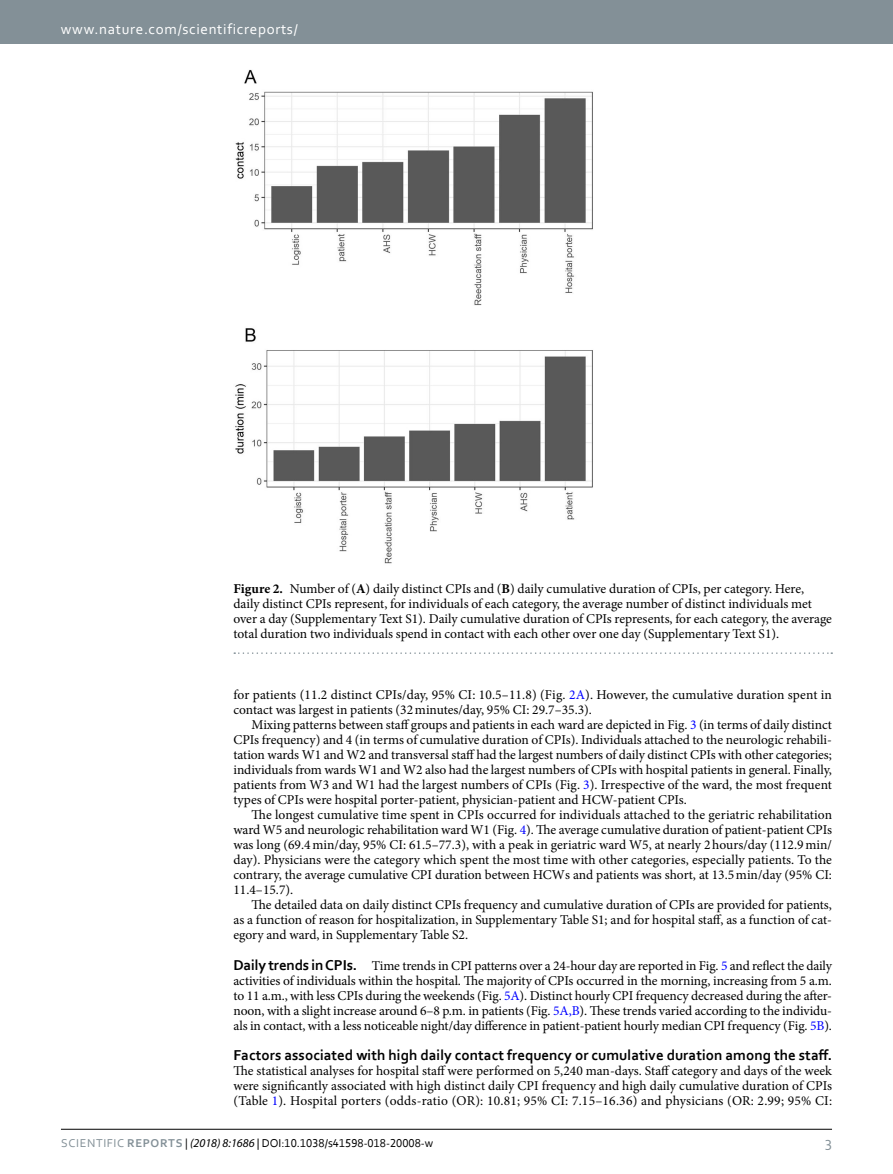
<style>
.page{position:relative;width:893px;height:1174px;background:#fff}
.page>*{position:absolute;margin:0;border:0;box-sizing:border-box;transform-origin:0 0}
.t1{font:700 15px "Corbel";color:#000}
.t2{font:15px "Corbel 2";letter-spacing:.045em;color:#fff}
.t3{font:15px "Corbel 2";color:#839097}
.t4{font:13.5px/15px "Minion Pro";color:#000;text-align:justify}
.t5{font:12px "Corbel";color:#000}
.s1{font-weight:700}
.s2{color:#00f}
.s3{font-family:"Corbel";font-weight:700;font-size:15px}
.s4{font-family:"Corbel 2";color:#839097}
.s5{font-family:"Corbel Bold 2";color:#839097}
.s6{font-family:"Corbel 2"}
.s7{font-family:"Myriad Pro";font-style:italic}
</style>
<div class="page">
<div style="left:0;top:0;width:893px;height:43px;background:#839097"></div>
<hr style="left:61px;top:1129px;width:771px;height:1px;background:#000">
<img style="left:235px;top:70px;width:358px;height:494px">
<svg style="left:234px;top:652px;width:598px;height:2px"></svg>
<p class="t2" style="left:61px;top:19px;width:238px">www.nature.com/scientificreports/</p>
<p class="t4" style="left:233px;top:581px;width:600px;text-align:left"><span class="s1">Figure 2.</span> Number of (<span class="s1">A</span>) daily distinct CPIs and (<span class="s1">B</span>) daily cumulative duration of CPIs, per category. Here, daily distinct CPIs represent, for individuals of each category, the average number of distinct individuals met over a day (Supplementary Text S1). Daily cumulative duration of CPIs represents, for each category, the average total duration two individuals spend in contact with each other over one day (Supplementary Text S1).</p>
<p class="t4" style="left:233px;top:687px;width:600px">for patients (11.2 distinct CPIs/day, 95% CI: 10.5–11.8) (Fig. <span class="s2">2A</span>). However, the cumulative duration spent in contact was largest in patients (32minutes/day, 95% CI: 29.7–35.3).</p>
<p class="t4" style="left:233px;top:717px;width:600px;text-indent:18px">Mixing patterns between staff groups and patients in each ward are depicted in Fig. <span class="s2">3</span> (in terms of daily distinct CPIs frequency) and 4 (in terms of cumulative duration of CPIs). Individuals attached to the neurologic rehabili&shy;tation wards W1 and W2 and transversal staff had the largest numbers of daily distinct CPIs with other categories; individuals from wards W1 and W2 also had the largest numbers of CPIs with hospital patients in general. Finally, patients from W3 and W1 had the largest numbers of CPIs (Fig. <span class="s2">3</span>). Irrespective of the ward, the most frequent types of CPIs were hospital porter-patient, physician-patient and HCW-patient CPIs.</p>
<p class="t4" style="left:233px;top:807px;width:600px;text-indent:18px">The longest cumulative time spent in CPIs occurred for individuals attached to the geriatric rehabilitation ward W5 and neurologic rehabilitation ward W1 (Fig. <span class="s2">4</span>). The average cumulative duration of patient-patient CPIs was long (69.4min/day, 95% CI: 61.5–77.3), with a peak in geriatric ward W5, at nearly 2hours/day (112.9min/ day). Physicians were the category which spent the most time with other categories, especially patients. To the contrary, the average cumulative CPI duration between HCWs and patients was short, at 13.5min/day (95% CI:<br>11.4–15.7).</p>
<p class="t4" style="left:233px;top:897px;width:600px;text-indent:18px">The detailed data on daily distinct CPIs frequency and cumulative duration of CPIs are provided for patients, as a function of reason for hospitalization, in Supplementary Table S1; and for hospital staff, as a function of cat&shy;egory and ward, in Supplementary Table S2.</p>
<p class="t4" style="left:233px;top:958px;width:600px"><span class="s3">Daily trends in CPIs.</span> Time trends in CPI patterns over a 24-hour day are reported in Fig. <span class="s2">5</span> and reflect the daily activities of individuals within the hospital. The majority of CPIs occurred in the morning, increasing from 5 a.m. to 11 a.m., with less CPIs during the weekends (Fig. <span class="s2">5A</span>). Distinct hourly CPI frequency decreased during the after&shy;noon, with a slight increase around 6–8 p.m. in patients (Fig. <span class="s2">5A,B</span>). These trends varied according to the individu&shy;als in contact, with a less noticeable night/day difference in patient-patient hourly median CPI frequency (Fig. <span class="s2">5B</span>).</p>
<p class="t1" style="left:233px;top:1046px;width:600px">Factors associated with high daily contact frequency or cumulative duration among the staff.</p>
<p class="t4" style="left:233px;top:1063px;width:600px">The statistical analyses for hospital staff were performed on 5,240 man-days. Staff category and days of the week were significantly associated with high distinct daily CPI frequency and high daily cumulative duration of CPIs (Table <span class="s2">1</span>). Hospital porters (odds-ratio (OR): 10.81; 95% CI: 7.15–16.36) and physicians (OR: 2.99; 95% CI:</p>
<p class="t5" style="left:61px;top:1135px;width:374px"><span class="s4">Scientific</span> <span class="s5">REPORTS</span> <span class="s6">|</span> <span class="s7">(2018) 8:1686</span> | DOI:10.1038/s41598-018-20008-w</p>
<p class="t3" style="left:825px;top:1132px;width:8px">3</p>
</div>
